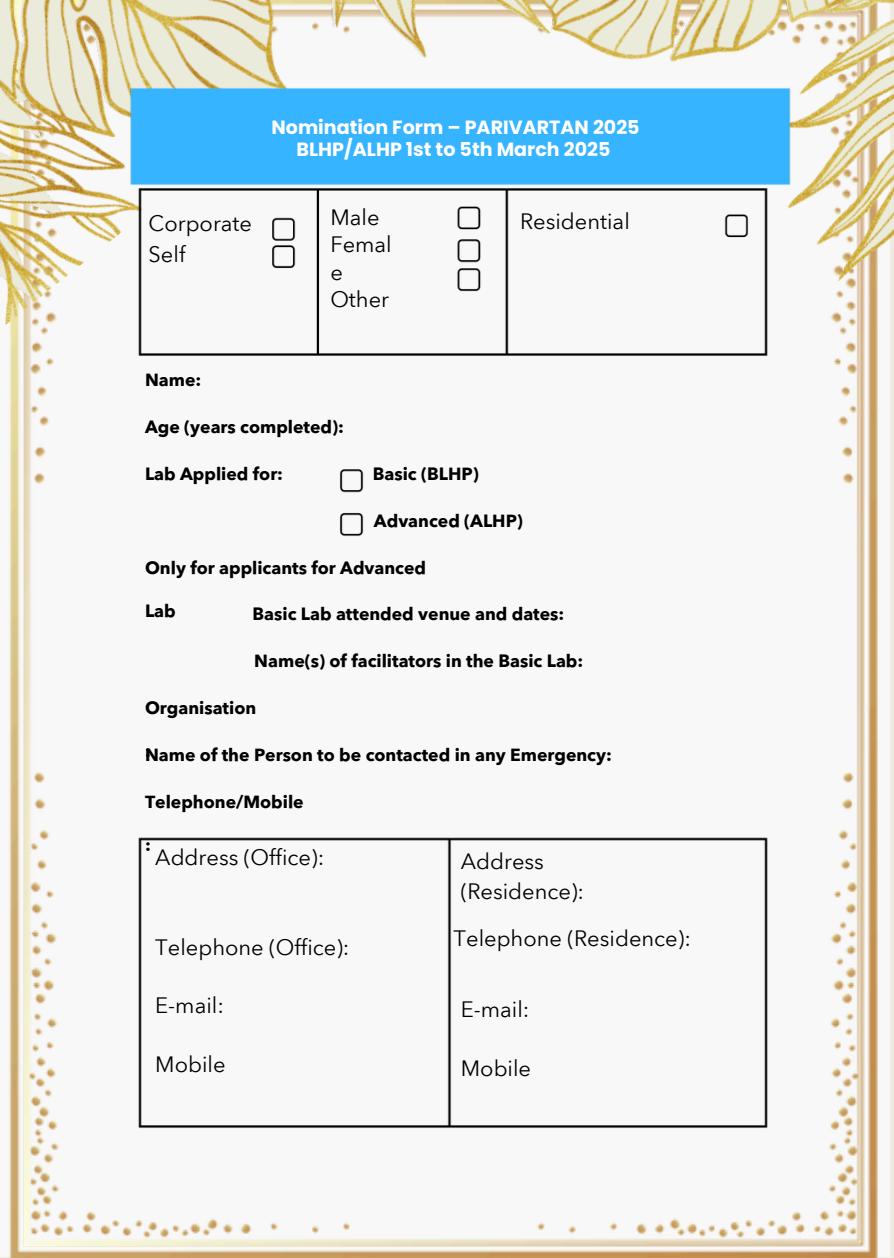
<style>
.page{position:relative;width:894px;height:1258px;background:#fff}
.page>*{position:absolute;margin:0;border:0;box-sizing:border-box;transform-origin:0 0}
.t1{font:21.9px/27px "Avenir Next Arabic";color:#000}
.t2{font:700 19.2px/22.5px "Poppins";color:#fff;text-align:center}
.t3{font:700 17.7px "Avenir Next Arabic";color:#000}
</style>
<div class="page">
<img style="left:0;top:0;width:893px;height:1258px">
<p class="t1" style="left:149px;top:207px;width:105px;line-height:31.5px">Corporate<br>Self</p>
<p class="t2" style="left:271px;top:116px;width:369px">Nomination Form – PARIVARTAN 2025<br>BLHP/ALHP 1st to 5th March 2025</p>
<p class="t1" style="left:330px;top:204px;width:63px">Male<br>Femal e<br>Other</p>
<p class="t1" style="left:520px;top:208px;width:111px">Residential</p>
<p class="t3" style="left:145px;top:370px;width:58px">Name:</p>
<p class="t3" style="left:145px;top:417px;width:200px">Age (years completed):</p>
<p class="t3" style="left:145px;top:464px;width:139px">Lab Applied for:</p>
<p class="t3" style="left:373px;top:464px;width:107px">Basic (BLHP)</p>
<p class="t3" style="left:374px;top:510px;width:150px">Advanced (ALHP)</p>
<p class="t3" style="left:145px;top:557px;width:282px">Only for applicants for Advanced</p>
<p class="t3" style="left:145px;top:600px;width:32px">Lab</p>
<p class="t3" style="left:252px;top:604px;width:313px">Basic Lab attended venue and dates:</p>
<p class="t3" style="left:254px;top:651px;width:330px">Name(s) of facilitators in the Basic Lab:</p>
<p class="t3" style="left:145px;top:698px;width:113px">Organisation</p>
<p class="t3" style="left:145px;top:740px;width:7px">:</p>
<p class="t3" style="left:145px;top:745px;width:468px">Name of the Person to be contacted in any Emergency:</p>
<p class="t3" style="left:145px;top:791px;width:160px">Telephone/Mobile</p>
<p class="t3" style="left:145px;top:834px;width:7px">:</p>
<p class="t1" style="left:155px;top:844px;width:170px">Address (Office):</p>
<p class="t1" style="left:460px;top:847px;width:125px;line-height:29.4px">Address (Residence):</p>
<h1 class="t1" style="left:453px;top:925px;width:239px">Telephone (Residence):</h1>
<p class="t1" style="left:155px;top:934px;width:196px">Telephone (Office):</p>
<p class="t1" style="left:155px;top:992px;width:70px">E-mail:</p>
<h1 class="t1" style="left:460px;top:996px;width:70px">E-mail:</h1>
<p class="t1" style="left:155px;top:1050px;width:72px">Mobile</p>
<h1 class="t1" style="left:460px;top:1055px;width:72px">Mobile</h1>
</div>
